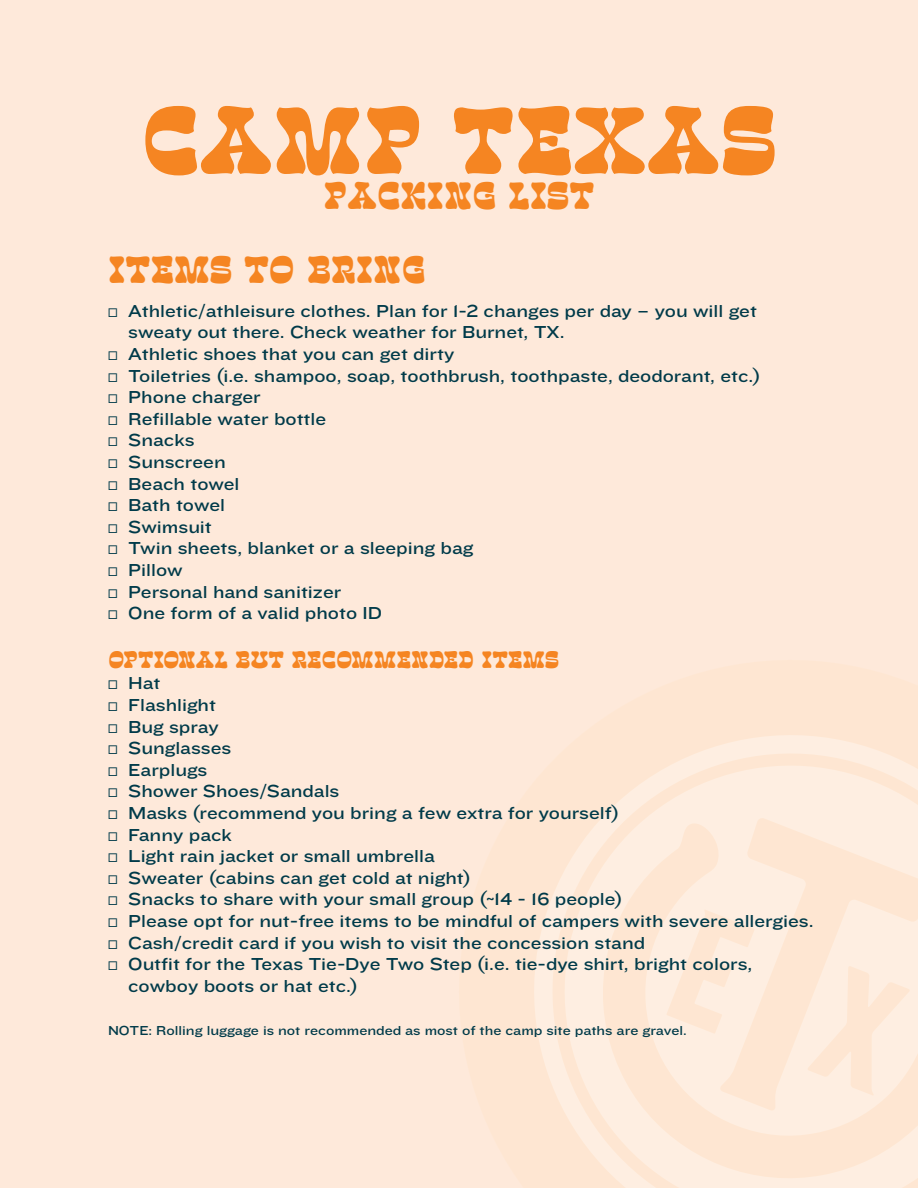
<style>
.page{position:relative;width:918px;height:1188px;background:#fee9da}
.page>*{position:absolute;margin:0;border:0;box-sizing:border-box;transform-origin:0 0}
.t1{font:90px "Neophit";color:#f58522}
.t2{font:36px "Neophit";color:#f58522}
.t3{font:22.5px "Neophit";color:#f58522}
.t4{font:18px/21.6px "Knockout 33 Junior Heviwt";color:#003a49}
.t5{font:13.5px "Knockout 33 Junior Heviwt";color:#003a49}
</style>
<div class="page">
<div style="left:415px;top:616px;width:503px;height:572px;background:#fee9da"></div>
<svg style="left:500px;top:701px;width:418px;height:487px;background:#fee9d9"></svg>
<p class="t1" style="left:141px;top:85px;width:638px">CAMP TEXAS</p>
<p class="t2" style="left:323px;top:173px;width:273px">PACKING LIST</p>
<p class="t2" style="left:108px;top:247px;width:319px">ITEMS TO BRING</p>
<p class="t4" style="left:128px;top:299px;width:630px;text-indent:-20px">Ş Athletic/athleisure clothes. Plan for 1-2 changes per day – you will get sweaty out there. Check weather for Burnet, TX.</p>
<p class="t4" style="left:108px;top:342px;width:348px">Ş Athletic shoes that you can get dirty</p>
<p class="t4" style="left:108px;top:364px;width:654px">Ş Toiletries (i.e. shampoo, soap, toothbrush, toothpaste, deodorant, etc.)</p>
<p class="t4" style="left:108px;top:385px;width:154px">Ş Phone charger</p>
<p class="t4" style="left:108px;top:407px;width:220px">Ş Refillable water bottle</p>
<p class="t4" style="left:108px;top:429px;width:88px">Ş Snacks</p>
<p class="t4" style="left:108px;top:450px;width:119px">Ş Sunscreen</p>
<p class="t4" style="left:108px;top:472px;width:133px">Ş Beach towel</p>
<p class="t4" style="left:108px;top:493px;width:119px">Ş Bath towel</p>
<p class="t4" style="left:108px;top:515px;width:105px">Ş Swimsuit</p>
<p class="t4" style="left:108px;top:537px;width:367px">Ş Twin sheets, blanket or a sleeping bag</p>
<p class="t4" style="left:108px;top:558px;width:76px">Ş Pillow</p>
<p class="t4" style="left:108px;top:580px;width:235px">Ş Personal hand sanitizer</p>
<p class="t4" style="left:108px;top:601px;width:276px">Ş One form of a valid photo ID</p>
<p class="t3" style="left:108px;top:646px;width:453px">OPTIONAL BUT RECOMMENDED ITEMS</p>
<p class="t4" style="left:108px;top:672px;width:54px">Ş Hat</p>
<p class="t4" style="left:108px;top:693px;width:110px">Ş Flashlight</p>
<p class="t4" style="left:108px;top:715px;width:112px">Ş Bug spray</p>
<p class="t4" style="left:108px;top:736px;width:125px">Ş Sunglasses</p>
<p class="t4" style="left:108px;top:758px;width:101px">Ş Earplugs</p>
<p class="t4" style="left:108px;top:780px;width:233px">Ş Shower Shoes/Sandals</p>
<p class="t4" style="left:108px;top:801px;width:513px">Ş Masks (recommend you bring a few extra for yourself)</p>
<p class="t4" style="left:108px;top:823px;width:126px">Ş Fanny pack</p>
<p class="t4" style="left:108px;top:844px;width:328px">Ş Light rain jacket or small umbrella</p>
<p class="t4" style="left:108px;top:866px;width:364px">Ş Sweater (cabins can get cold at night)</p>
<p class="t4" style="left:108px;top:888px;width:516px">Ş Snacks to share with your small group (~14 - 16 people)</p>
<p class="t4" style="left:108px;top:909px;width:707px">Ş Please opt for nut-free items to be mindful of campers with severe allergies.</p>
<p class="t4" style="left:108px;top:931px;width:539px">Ş Cash/credit card if you wish to visit the concession stand</p>
<p class="t4" style="left:128px;top:952px;width:626px;text-indent:-20px">Ş Outfit for the Texas Tie-Dye Two Step (i.e. tie-dye shirt, bright colors, cowboy boots or hat etc.)</p>
<p class="t5" style="left:108px;top:1021px;width:580px">NOTE: Rolling luggage is not recommended as most of the camp site paths are gravel.</p>
</div>
